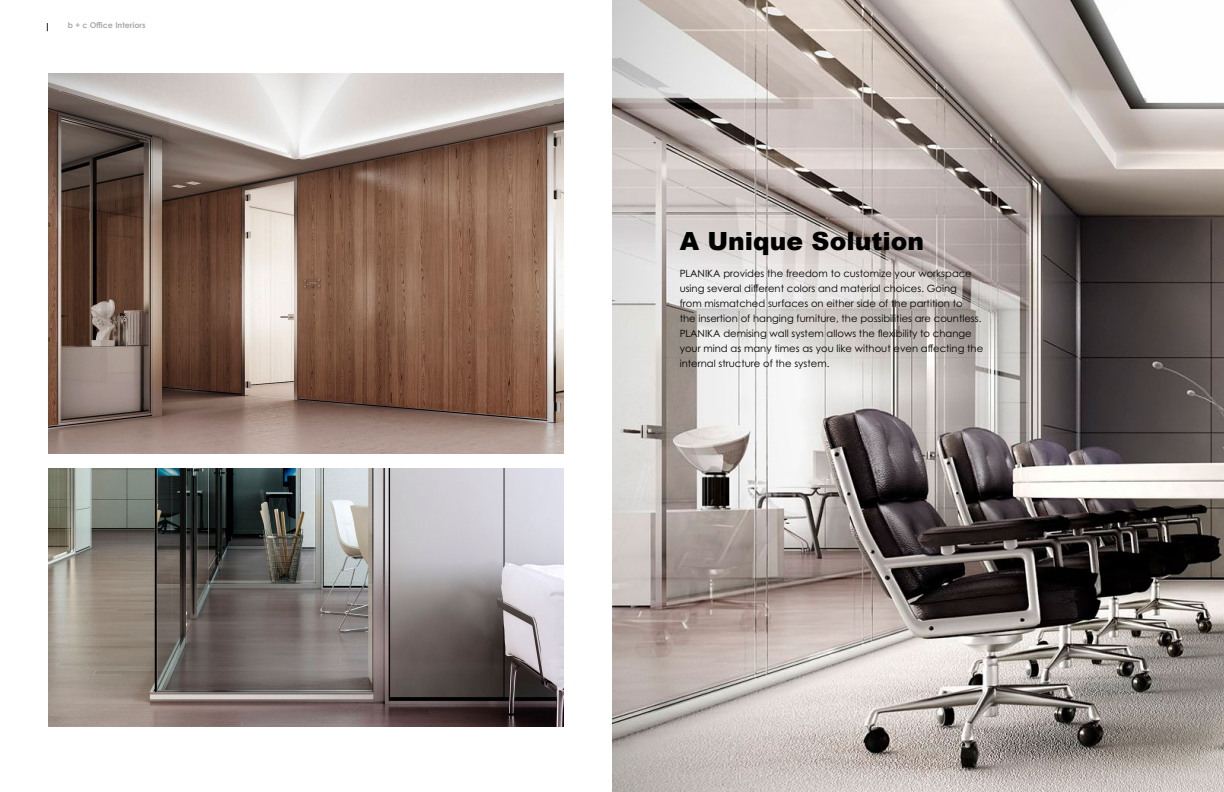
<style>
.page{position:relative;width:1224px;height:792px;background:#fff}
.page>*{position:absolute;margin:0;border:0;box-sizing:border-box;transform-origin:0 0}
.t1{font:900 25px "Arial";color:#000}
.t2{font:10px/15px "Century Gothic Pro";color:#000}
.t3{font:700 8px "Century Gothic Pro";color:#a8abae}
</style>
<div class="page">
<img style="left:612px;top:0;width:612px;height:792px">
<img style="left:48px;top:74px;width:516px;height:380px">
<img style="left:48px;top:468px;width:516px;height:259px">
<p class="t3" style="left:68px;top:20px;width:79px">b + c Office Interiors</p>
<h1 class="t1" style="left:680px;top:223px;width:246px">A Unique Solution</h1>
<p class="t2" style="left:680px;top:265px;width:305px">PLANIKA provides the freedom to customize your workspace using several different colors and material choices. Going<br>from mismatched surfaces on either side of the partition to<br>the insertion of hanging furniture, the possibilities are countless.<br>PLANIKA demising wall system allows the flexibility to change your mind as many times as you like without even affecting the internal structure of the system.</p>
</div>
